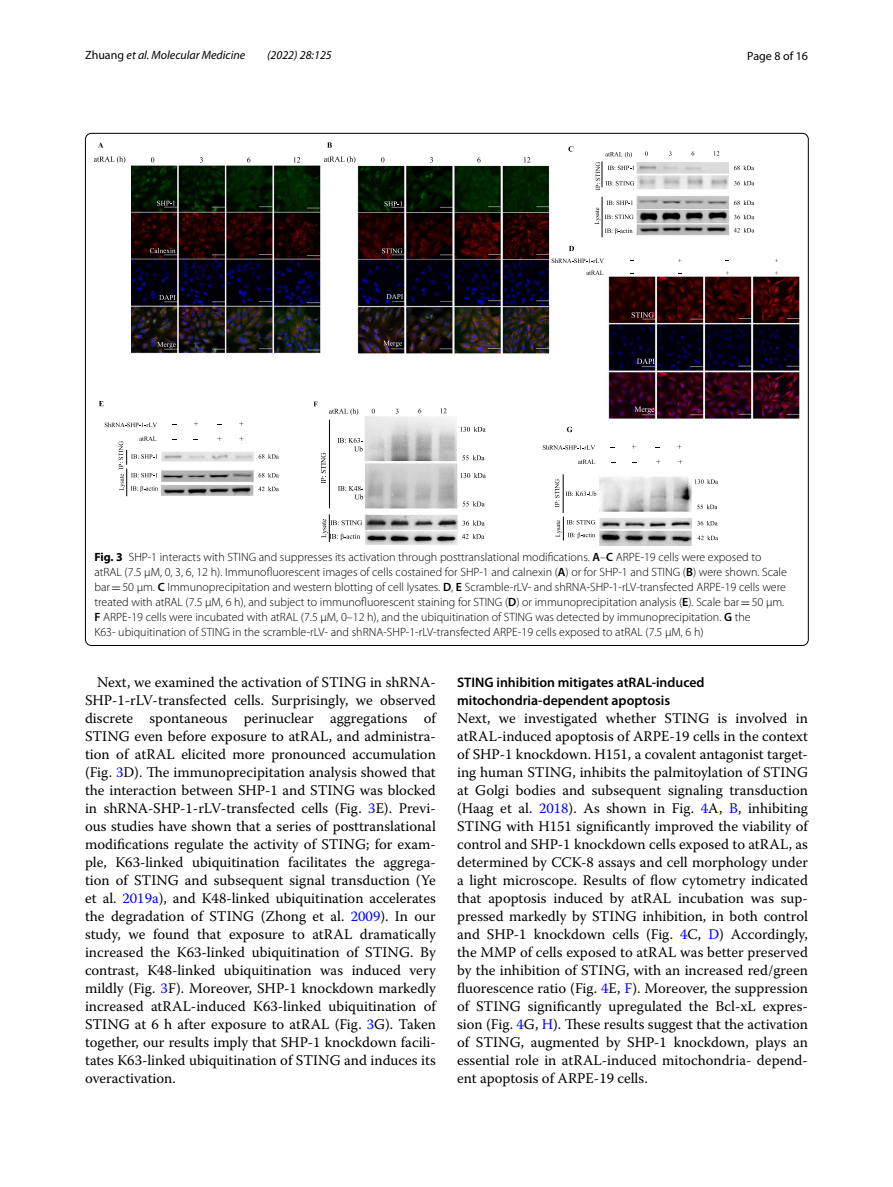
<style>
.page{position:relative;width:893px;height:1187px;background:#fff}
.page>*{position:absolute;margin:0;border:0;box-sizing:border-box;transform-origin:0 0}
.t1{font:14.7px/18px "Warnock Pro";color:#000;text-align:justify}
.t2{font:600 13.8px/18px "Myriad Pro";color:#000}
.t3{font:300 12px/15px "Myriad Pro";color:#000}
.t4{font:italic 12px "Myriad Pro";color:#000}
.t5{font:12px "Myriad Pro";color:#000}
.s1{font-style:normal}
.s2{font-weight:700}
.s3{font-weight:600}
.s4{font-family:"MTSY";font-weight:400}
.s5{color:#00f}
</style>
<div class="page">
<img style="left:131px;top:163px;width:669px;height:382px">
<svg style="left:329px;top:408px;width:29px;height:7px"></svg>
<svg style="left:321px;top:452px;width:5px;height:31px"></svg>
<hr style="left:329px;top:419px;width:1px;height:89px;background:#000">
<svg style="left:321px;top:514px;width:41px;height:28px"></svg>
<svg style="left:462px;top:520px;width:23px;height:5px"></svg>
<svg style="left:337px;top:438px;width:26px;height:13px"></svg>
<svg style="left:338px;top:486px;width:25px;height:13px"></svg>
<svg style="left:462px;top:455px;width:22px;height:5px"></svg>
<svg style="left:460px;top:426px;width:26px;height:6px"></svg>
<svg style="left:372px;top:408px;width:3px;height:5px"></svg>
<svg style="left:418px;top:408px;width:3px;height:5px"></svg>
<svg style="left:440px;top:408px;width:7px;height:5px"></svg>
<svg style="left:313px;top:401px;width:4px;height:5px"></svg>
<svg style="left:462px;top:501px;width:23px;height:5px"></svg>
<svg style="left:460px;top:473px;width:26px;height:5px"></svg>
<svg style="left:462px;top:533px;width:22px;height:6px"></svg>
<svg style="left:543px;top:445px;width:52px;height:4px"></svg>
<svg style="left:578px;top:459px;width:17px;height:5px"></svg>
<svg style="left:632px;top:444px;width:4px;height:5px"></svg>
<svg style="left:677px;top:444px;width:4px;height:5px"></svg>
<svg style="left:656px;top:460px;width:26px;height:4px"></svg>
<svg style="left:555px;top:479px;width:4px;height:28px"></svg>
<hr style="left:563px;top:474px;width:1px;height:39px;background:#000">
<svg style="left:556px;top:516px;width:39px;height:24px"></svg>
<svg style="left:698px;top:535px;width:20px;height:5px"></svg>
<svg style="left:697px;top:521px;width:20px;height:4px"></svg>
<svg style="left:565px;top:491px;width:31px;height:5px"></svg>
<svg style="left:567px;top:427px;width:5px;height:5px"></svg>
<svg style="left:697px;top:504px;width:20px;height:5px"></svg>
<svg style="left:695px;top:479px;width:23px;height:5px"></svg>
<svg style="left:200px;top:157px;width:3px;height:5px"></svg>
<svg style="left:247px;top:157px;width:3px;height:5px"></svg>
<svg style="left:294px;top:157px;width:6px;height:5px"></svg>
<svg style="left:94px;top:156px;width:31px;height:7px"></svg>
<svg style="left:98px;top:142px;width:5px;height:6px"></svg>
<svg style="left:632px;top:312px;width:22px;height:5px"></svg>
<svg style="left:637px;top:358px;width:18px;height:6px"></svg>
<svg style="left:634px;top:406px;width:20px;height:7px"></svg>
<svg style="left:586px;top:270px;width:18px;height:5px"></svg>
<svg style="left:552px;top:258px;width:52px;height:5px"></svg>
<svg style="left:725px;top:271px;width:53px;height:4px"></svg>
<svg style="left:678px;top:259px;width:4px;height:3px"></svg>
<svg style="left:568px;top:146px;width:5px;height:6px"></svg>
<svg style="left:645px;top:151px;width:3px;height:5px"></svg>
<svg style="left:691px;top:151px;width:3px;height:5px"></svg>
<svg style="left:714px;top:151px;width:5px;height:4px"></svg>
<svg style="left:596px;top:152px;width:38px;height:38px"></svg>
<hr style="left:602px;top:197px;width:1px;height:40px;background:#000">
<svg style="left:595px;top:200px;width:39px;height:34px"></svg>
<svg style="left:734px;top:228px;width:20px;height:4px"></svg>
<svg style="left:734px;top:215px;width:20px;height:4px"></svg>
<svg style="left:734px;top:200px;width:20px;height:5px"></svg>
<svg style="left:734px;top:165px;width:20px;height:5px"></svg>
<svg style="left:734px;top:181px;width:20px;height:4px"></svg>
<svg style="left:258px;top:486px;width:21px;height:5px"></svg>
<svg style="left:259px;top:473px;width:20px;height:4px"></svg>
<svg style="left:259px;top:454px;width:20px;height:4px"></svg>
<svg style="left:105px;top:422px;width:52px;height:5px"></svg>
<svg style="left:119px;top:436px;width:39px;height:60px"></svg>
<svg style="left:194px;top:421px;width:4px;height:5px"></svg>
<svg style="left:239px;top:421px;width:4px;height:5px"></svg>
<svg style="left:217px;top:436px;width:26px;height:5px"></svg>
<svg style="left:99px;top:401px;width:5px;height:5px"></svg>
<svg style="left:569px;top:246px;width:5px;height:5px"></svg>
<svg style="left:383px;top:341px;width:19px;height:6px"></svg>
<svg style="left:384px;top:201px;width:18px;height:5px"></svg>
<svg style="left:382px;top:248px;width:20px;height:5px"></svg>
<svg style="left:387px;top:294px;width:16px;height:5px"></svg>
<svg style="left:381px;top:157px;width:3px;height:5px"></svg>
<svg style="left:477px;top:157px;width:4px;height:5px"></svg>
<svg style="left:524px;top:157px;width:6px;height:5px"></svg>
<svg style="left:324px;top:156px;width:31px;height:7px"></svg>
<svg style="left:157px;top:201px;width:18px;height:5px"></svg>
<svg style="left:150px;top:248px;width:26px;height:5px"></svg>
<svg style="left:159px;top:295px;width:17px;height:5px"></svg>
<svg style="left:157px;top:342px;width:19px;height:6px"></svg>
<svg style="left:327px;top:142px;width:5px;height:6px"></svg>
<p class="t4" style="left:85px;top:48px;width:162px"><span class="s1">Zhuang</span> et al. Molecular Medicine</p>
<p class="t4" style="left:267px;top:48px;width:66px">(2022) 28:125</p>
<p class="t5" style="left:747px;top:48px;width:62px">Page 8 of 16</p>
<p class="t3" style="left:94px;top:549px;width:694px"><span class="s2">Fig. 3</span> SHP-1 interacts with STING and suppresses its activation through posttranslational modifications. <span class="s3">A</span>–<span class="s3">C</span> ARPE-19 cells were exposed to atRAL (7.5 μM, 0, 3, 6, 12 h). Immunofluorescent images of cells costained for SHP-1 and calnexin (<span class="s3">A</span>) or for SHP-1 and STING (<span class="s3">B</span>) were shown. Scale bar<span class="s4">=</span>50 μm. <span class="s3">C</span> Immunoprecipitation and western blotting of cell lysates. <span class="s3">D</span>, <span class="s3">E</span> Scramble-rLV- and shRNA-SHP-1-rLV-transfected ARPE-19 cells were treated with atRAL (7.5 μM, 6 h), and subject to immunofluorescent staining for STING (<span class="s3">D</span>) or immunoprecipitation analysis (<span class="s3">E</span>). Scale bar<span class="s4">=</span>50 μm.<br><span class="s3">F</span> ARPE-19 cells were incubated with atRAL (7.5 μM, 0–12 h), and the ubiquitination of STING was detected by immunoprecipitation. <span class="s3">G</span> the<br>K63- ubiquitination of STING in the scramble-rLV- and shRNA-SHP-1-rLV-transfected ARPE-19 cells exposed to atRAL (7.5 μM, 6 h)</p>
<p class="t1" style="left:85px;top:672px;width:352px;text-indent:12px">Next, we examined the activation of STING in shRNA-SHP-1-rLV-transfected cells. Surprisingly, we observed discrete spontaneous perinuclear aggregations of STING even before exposure to atRAL, and administra&shy;tion of atRAL elicited more pronounced accumulation (Fig. <span class="s5">3</span>D). The immunoprecipitation analysis showed that the interaction between SHP-1 and STING was blocked in shRNA-SHP-1-rLV-transfected cells (Fig. <span class="s5">3</span>E). Previ&shy;ous studies have shown that a series of posttranslational modifications regulate the activity of STING; for exam&shy;ple, K63-linked ubiquitination facilitates the aggrega&shy;tion of STING and subsequent signal transduction (Ye et al. <span class="s5">2019a</span>), and K48-linked ubiquitination accelerates the degradation of STING (Zhong et al. <span class="s5">2009</span>). In our study, we found that exposure to atRAL dramatically increased the K63-linked ubiquitination of STING. By contrast, K48-linked ubiquitination was induced very mildly (Fig. <span class="s5">3</span>F). Moreover, SHP-1 knockdown markedly increased atRAL-induced K63-linked ubiquitination of STING at 6 h after exposure to atRAL (Fig. <span class="s5">3</span>G). Taken together, our results imply that SHP-1 knockdown facili&shy;tates K63-linked ubiquitination of STING and induces its overactivation.</p>
<p class="t2" style="left:457px;top:672px;width:249px">STING inhibition mitigates atRAL‑induced mitochondria‑dependent apoptosis</p>
<p class="t1" style="left:457px;top:708px;width:352px">Next, we investigated whether STING is involved in atRAL-induced apoptosis of ARPE-19 cells in the context of SHP-1 knockdown. H151, a covalent antagonist target&shy;ing human STING, inhibits the palmitoylation of STING at Golgi bodies and subsequent signaling transduction (Haag et al. <span class="s5">2018</span>). As shown in Fig. <span class="s5">4</span>A, <span class="s5">B</span>, inhibiting STING with H151 significantly improved the viability of control and SHP-1 knockdown cells exposed to atRAL, as determined by CCK-8 assays and cell morphology under a light microscope. Results of flow cytometry indicated that apoptosis induced by atRAL incubation was sup&shy;pressed markedly by STING inhibition, in both control and SHP-1 knockdown cells (Fig. <span class="s5">4</span>C, <span class="s5">D</span>) Accordingly, the MMP of cells exposed to atRAL was better preserved by the inhibition of STING, with an increased red/green fluorescence ratio (Fig. <span class="s5">4</span>E, <span class="s5">F</span>). Moreover, the suppression of STING significantly upregulated the Bcl-xL expres&shy;sion (Fig. <span class="s5">4</span>G, <span class="s5">H</span>). These results suggest that the activation of STING, augmented by SHP-1 knockdown, plays an essential role in atRAL-induced mitochondria- depend&shy;ent apoptosis of ARPE-19 cells.</p>
</div>
